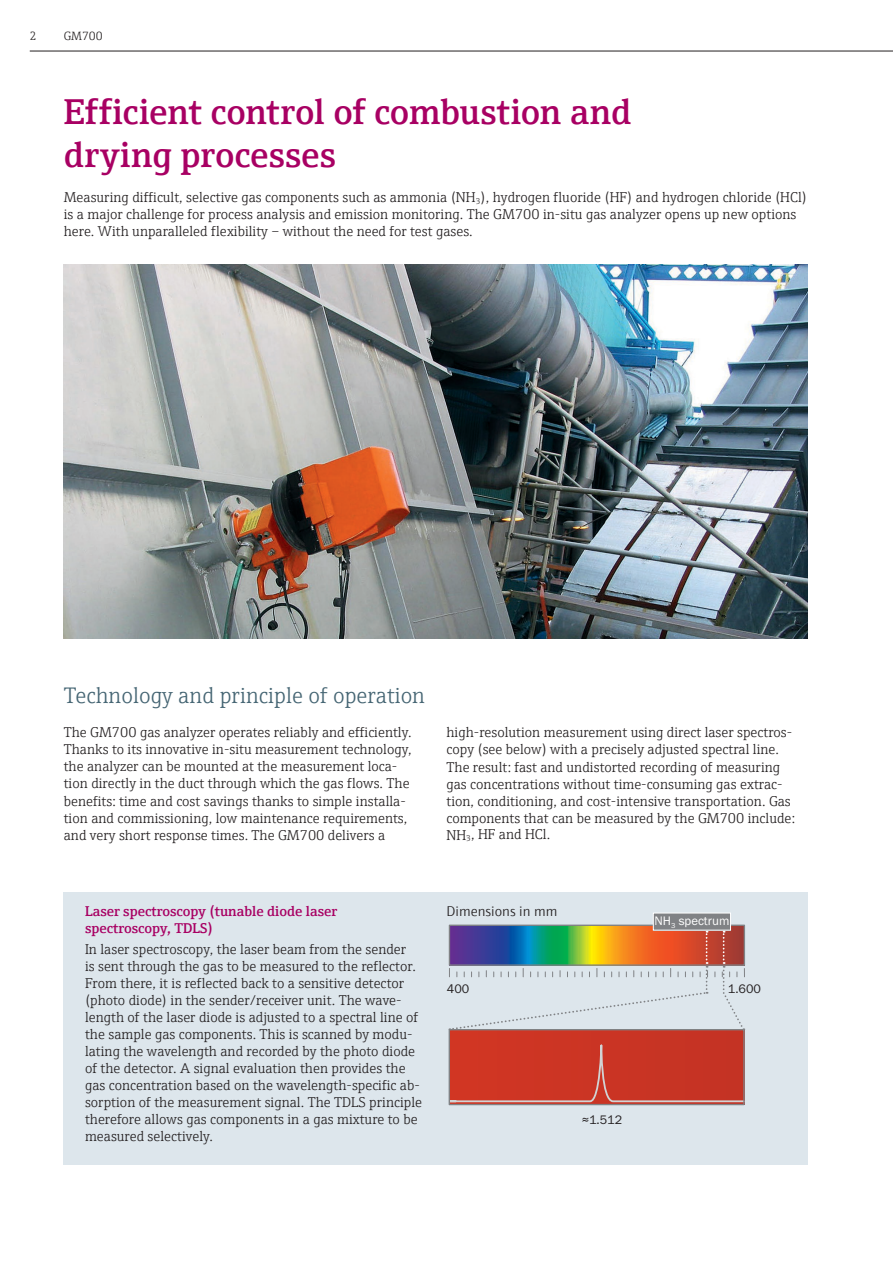
<style>
.page{position:relative;width:893px;height:1263px;background:#fff}
.page>*{position:absolute;margin:0;border:0;box-sizing:border-box;transform-origin:0 0}
.t1{font:600 36px/43.2px "E+H Serif";color:#a80063}
.t2{font:300 22.5px "E+H Serif";color:#456573}
.t3{font:300 14.25px/17px "E+H Serif";color:#231f20}
.t4{font:600 14.25px/17px "E+H Serif";color:#a80063}
.t5{font:300 14.25px "E+H Sans";color:#231f20}
.t6{font:12.75px "SICK Franklin";color:#231f20}
.t7{font:12.75px "SICK Franklin";color:#fff}
.t8{font:300 12px "E+H Serif";color:#231f20}
</style>
<div class="page">
<hr style="left:30px;top:51px;width:863px;height:1px;background:#231f20">
<img style="left:64px;top:264px;width:744px;height:374px">
<div style="left:64px;top:892px;width:744px;height:272px;background:#dde6ec"></div>
<svg style="left:451px;top:926px;width:292px;height:38px;background:#8b6f56"></svg>
<div style="left:449px;top:924px;width:296px;height:42px;border:1px solid #808285"></div>
<div style="left:449px;top:1030px;width:295px;height:74px;background:#ca3424"></div>
<svg style="left:448px;top:1045px;width:295px;height:58px"></svg>
<div style="left:653px;top:913px;width:77px;height:17px;background:#808285"></div>
<div style="left:653px;top:912px;width:78px;height:18px;border:1px solid #fff"></div>
<div style="left:449px;top:1029px;width:296px;height:76px;border:1px solid #808285"></div>
<svg style="left:449px;top:931px;width:259px;height:100px"></svg>
<svg style="left:722px;top:931px;width:23px;height:99px"></svg>
<p class="t8" style="left:30px;top:27px;width:8px">2</p>
<p class="t8" style="left:64px;top:27px;width:41px">GM700</p>
<h1 class="t1" style="left:64px;top:87px;width:569px">Efficient control of combustion and drying processes</h1>
<p class="t3" style="left:64px;top:188px;width:745px">Measuring difficult, selective gas components such as ammonia (NH<sub>3</sub>), hydrogen fluoride (HF) and hydrogen chloride (HCl) is a major challenge for process analysis and emission monitoring. The GM700 in-situ gas analyzer opens up new options here. With unparalleled flexibility – without the need for test gases.</p>
<h2 class="t2" style="left:64px;top:679px;width:363px">Technology and principle of operation</h2>
<p class="t3" style="left:64px;top:723px;width:349px">The GM700 gas analyzer operates reliably and efficiently.<br>Thanks to its innovative in-situ measurement technology, the analyzer can be mounted at the measurement loca&shy;tion directly in the duct through which the gas flows. The benefits: time and cost savings thanks to simple installa&shy;tion and commissioning, low maintenance requirements, and very short response times. The GM700 delivers a</p>
<p class="t3" style="left:446px;top:723px;width:350px">high-resolution measurement using direct laser spectros&shy;copy (see below) with a precisely adjusted spectral line.<br>The result: fast and undistorted recording of measuring gas concentrations without time-consuming gas extrac&shy;tion, conditioning, and cost-intensive transportation. Gas components that can be measured by the GM700 include:<br>NH<sub>3</sub>, HF and HCl.</p>
<p class="t4" style="left:85px;top:901px;width:254px">Laser spectroscopy (tunable diode laser spectroscopy, TDLS)</p>
<p class="t3" style="left:85px;top:939px;width:339px">In laser spectroscopy, the laser beam from the sender<br>is sent through the gas to be measured to the reflector.<br>From there, it is reflected back to a sensitive detector (photo diode) in the sender/receiver unit. The wave&shy;length of the laser diode is adjusted to a spectral line of the sample gas components. This is scanned by modu&shy;lating the wavelength and recorded by the photo diode of the detector. A signal evaluation then provides the gas concentration based on the wavelength-specific ab&shy;sorption of the measurement signal. The TDLS principle therefore allows gas components in a gas mixture to be measured selectively.</p>
<p class="t5" style="left:446px;top:901px;width:112px">Dimensions in mm</p>
<p class="t7" style="left:654px;top:913px;width:76px">NH<sub>3</sub> spectrum</p>
<p class="t6" style="left:447px;top:981px;width:24px">400</p>
<p class="t6" style="left:728px;top:981px;width:35px">1.600</p>
<p class="t6" style="left:582px;top:1111px;width:42px">≈1.512</p>
</div>
